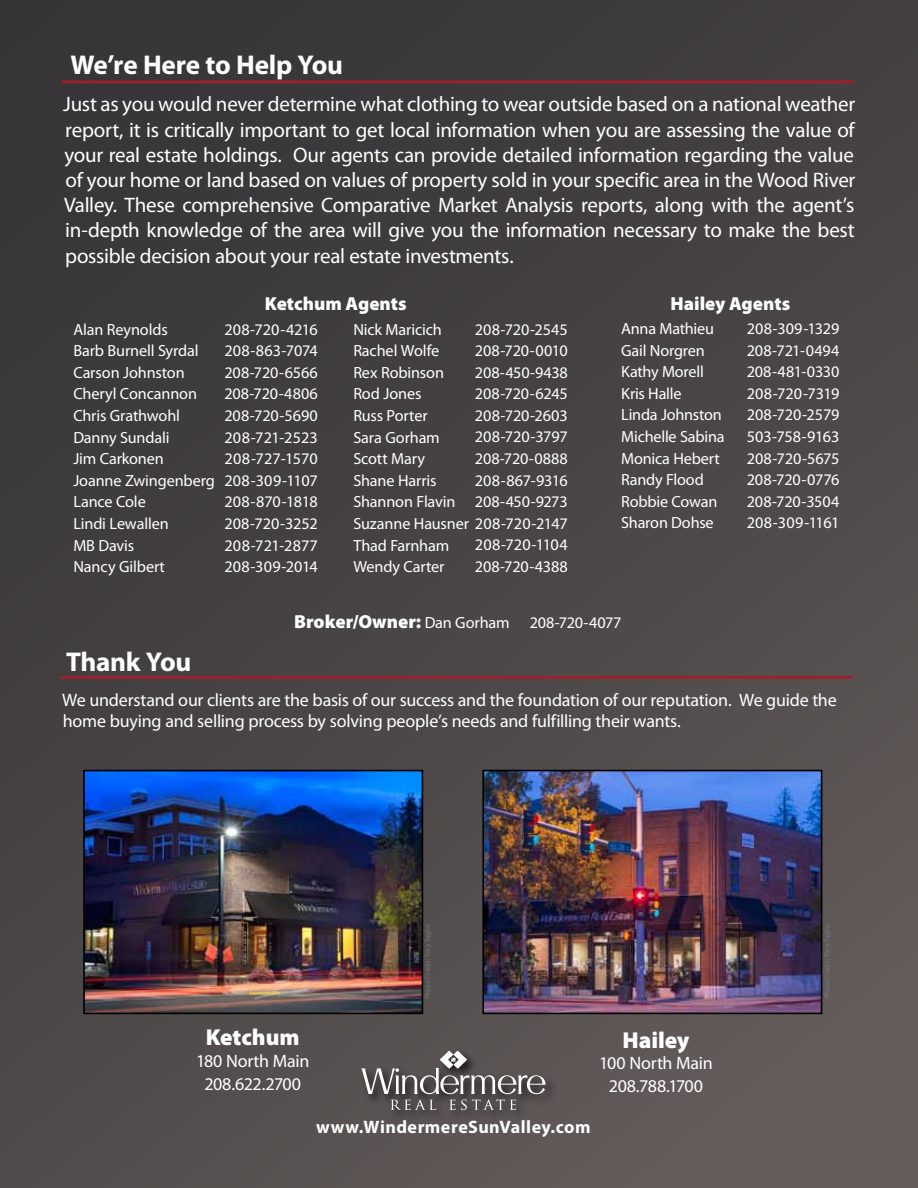
<style>
.page{position:relative;width:918px;height:1188px;background:#fff}
.page>*{position:absolute;margin:0;border:0;box-sizing:border-box;transform-origin:0 0}
.t1{font:700 27.15px "Myriad Pro";letter-spacing:-.01em;color:#fff}
.t2{font:900 23.1px "Myriad Pro";color:#fff}
.t3{font:21px/25.2px "Myriad Pro";letter-spacing:-.015em;color:#fff;text-align:justify}
.t4{font:900 18.9px "Myriad Pro";color:#fff}
.t5{font:18px/22.5px "Myriad Pro";letter-spacing:-.01em;color:#fff;text-align:center}
.t6{font:700 18px "Myriad Pro";letter-spacing:.025em;color:#fff}
.t7{font:16.2px/21.6px "Myriad Pro";letter-spacing:-.01em;color:#fff}
.t8{font:7.05px "Myriad Pro";letter-spacing:.015em;color:#77787b}
.s1{font-weight:900;font-size:18.9px}
</style>
<div class="page">
<div style="left:0;top:0;width:918px;height:1188px;background:linear-gradient(to bottom,#39373a,#5c5554)"></div>
<hr style="left:63px;top:80px;width:790px;height:3px;background:#9c212e">
<div style="left:359px;top:1049px;width:198px;height:73px;background:#585251"></div>
<svg style="left:361px;top:1051px;width:185px;height:59px"></svg>
<hr style="left:61px;top:676px;width:791px;height:3px;background:#9c212e">
<img style="left:485px;top:773px;width:334px;height:238px">
<div style="left:482px;top:770px;width:340px;height:244px;border:2px solid #000"></div>
<img style="left:86px;top:773px;width:334px;height:238px">
<div style="left:83px;top:770px;width:340px;height:244px;border:2px solid #000"></div>
<h1 class="t1" style="left:70px;top:48px;width:274px">We’re Here to Help You</h1>
<p class="t3" style="left:63px;top:92px;width:794px">Just as you would never determine what clothing to wear outside based on a national weather report, it is critically important to get local information when you are assessing the value of your real estate holdings. Our agents can provide detailed information regarding the value of your home or land based on values of property sold in your specific area in the Wood River Valley. These comprehensive Comparative Market Analysis reports, along with the agent’s in-depth knowledge of the area will give you the information necessary to make the best possible decision about your real estate investments.</p>
<p class="t4" style="left:265px;top:291px;width:143px">Ketchum Agents</p>
<p class="t4" style="left:670px;top:291px;width:121px">Hailey Agents</p>
<p class="t7" style="left:621px;top:318px;width:105px">Anna Mathieu<br>Gail Norgren<br>Kathy Morell<br>Kris Halle<br>Linda Johnston<br>Michelle Sabina<br>Monica Hebert<br>Randy Flood<br>Robbie Cowan<br>Sharon Dohse</p>
<p class="t7" style="left:747px;top:318px;width:94px;text-align:justify">208-309-1329<br>208-721-0494<br>208-481-0330<br>208-720-7319<br>208-720-2579<br>503-758-9163<br>208-720-5675<br>208-720-0776<br>208-720-3504<br>208-309-1161</p>
<p class="t7" style="left:73px;top:318px;width:143px">Alan Reynolds<br>Barb Burnell Syrdal<br>Carson Johnston<br>Cheryl Concannon<br>Chris Grathwohl<br>Danny Sundali<br>Jim Carkonen<br>Joanne Zwingenberg<br>Lance Cole<br>Lindi Lewallen<br>MB Davis<br>Nancy Gilbert</p>
<p class="t7" style="left:224px;top:318px;width:95px;text-align:justify">208-720-4216<br>208-863-7074<br>208-720-6566<br>208-720-4806<br>208-720-5690<br>208-721-2523<br>208-727-1570<br>208-309-1107<br>208-870-1818<br>208-720-3252<br>208-721-2877<br>208-309-2014</p>
<p class="t7" style="left:353px;top:318px;width:216px">Nick Maricich<br>Rachel Wolfe<br>Rex Robinson<br>Rod Jones<br>Russ Porter<br>Sara Gorham<br>Scott Mary<br>Shane Harris<br>Shannon Flavin<br>Suzanne Hausner 208-720-2147<br>Thad Farnham<br>Wendy Carter</p>
<p class="t7" style="left:475px;top:318px;width:94px;text-align:justify">208-720-2545<br>208-720-0010<br>208-450-9438<br>208-720-6245<br>208-720-2603<br>208-720-3797<br>208-720-0888<br>208-867-9316<br>208-450-9273</p>
<p class="t7" style="left:475px;top:534px;width:94px">208-720-1104<br>208-720-4388</p>
<h1 class="t1" style="left:66px;top:644px;width:127px">Thank You</h1>
<p class="t7" style="left:294px;top:611px;width:329px"><span class="s1">Broker/Owner:</span> Dan Gorham 208-720-4077</p>
<p class="t5" style="left:62px;top:689px;width:776px;line-height:21.6px;text-align:left">We understand our clients are the basis of our success and the foundation of our reputation. We guide the home buying and selling process by solving people’s needs and fulfilling their wants.</p>
<p class="t8" style="left:423px;top:998px;width:76px;rotate:-90deg">Photo Credit: Tory Taglio</p>
<h2 class="t2" style="left:206px;top:1022px;width:95px">Ketchum</h2>
<p class="t5" style="left:196px;top:1050px;width:115px">180 North Main<br>208.622.2700</p>
<p class="t6" style="left:316px;top:1115px;width:276px">www.WindermereSunValley.com</p>
<h2 class="t2" style="left:622px;top:1024px;width:69px">Hailey</h2>
<p class="t5" style="left:599px;top:1052px;width:115px">100 North Main<br>208.788.1700</p>
<p class="t8" style="left:823px;top:998px;width:76px;rotate:-90deg">Photo Credit: Tory Taglio</p>
</div>
